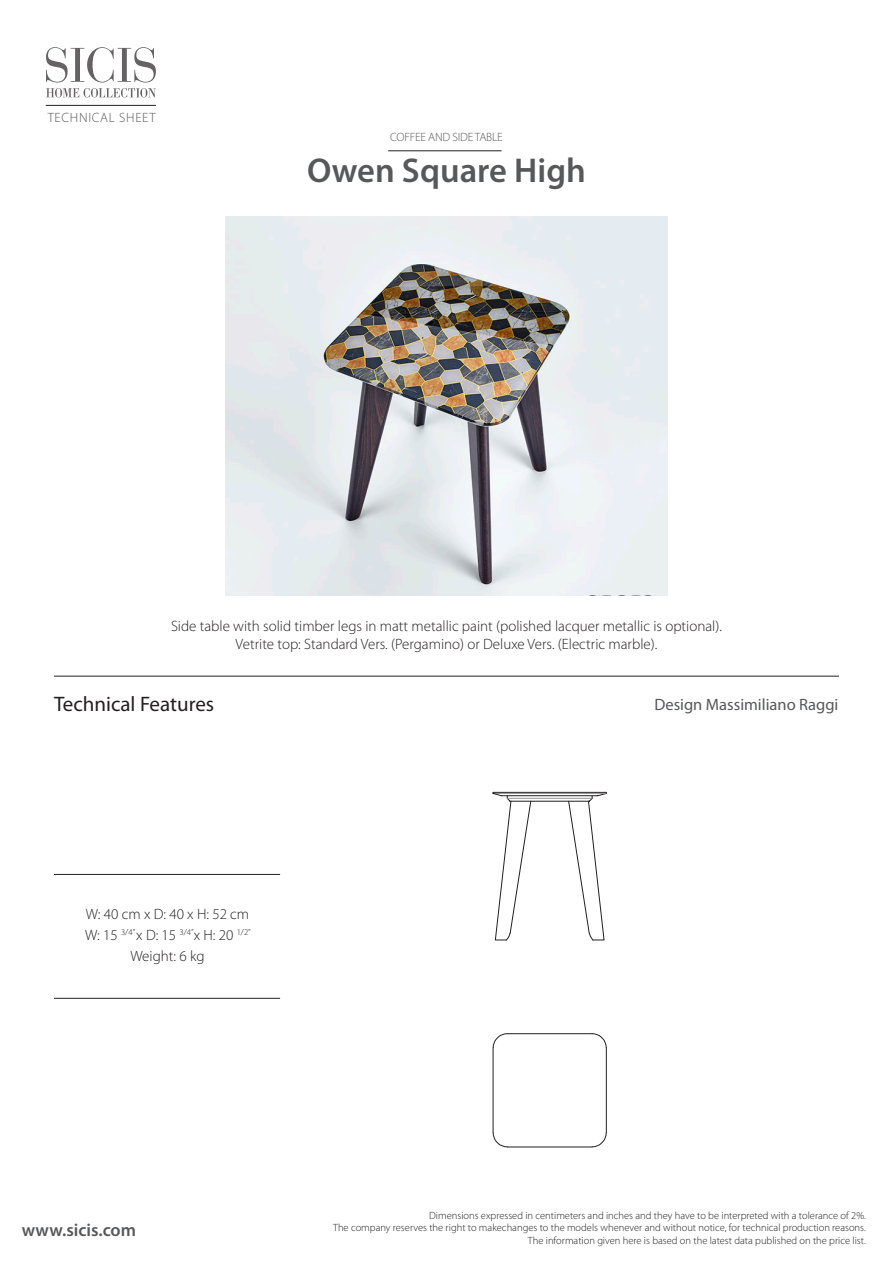
<style>
.page{position:relative;width:893px;height:1263px;background:#fff}
.page>*{position:absolute;margin:0;border:0;box-sizing:border-box;transform-origin:0 0}
.t1{font:600 34.5px "Myriad Pro";color:#57585a}
.t2{font:21px "Myriad Pro";color:#231f20}
.t3{font:600 18px "Myriad Pro";color:#57585a}
.t4{font:16.5px "Myriad Pro";color:#57585a}
.t5{font:300 15px "Myriad Pro";color:#231f20}
.t6{font:300 13.5px "Myriad Pro";letter-spacing:.05em;color:#57585a}
.t7{font:300 12px "Myriad Pro";letter-spacing:-.02em;color:#57585a}
.t8{font:300 10.5px/12.6px "Myriad Pro";color:#231f20;text-align:right}
</style>
<div class="page">
<hr style="left:54px;top:676px;width:785px;height:1px;background:#231f20">
<svg style="left:46px;top:47px;width:110px;height:50px"></svg>
<hr style="left:46px;top:105px;width:110px;height:1px;background:#231f20">
<hr style="left:388px;top:151px;width:114px;height:1px;background:#231f20">
<img style="left:226px;top:216px;width:441px;height:379px">
<hr style="left:54px;top:874px;width:226px;height:1px;background:#231f20">
<hr style="left:54px;top:998px;width:226px;height:1px;background:#231f20">
<svg style="left:492px;top:791px;width:115px;height:150px"></svg>
<svg style="left:492px;top:1132px;width:16px;height:16px"></svg>
<hr style="left:507px;top:1146px;width:85px;height:1px;background:#231f20">
<svg style="left:591px;top:1132px;width:16px;height:16px"></svg>
<hr style="left:606px;top:1048px;width:1px;height:85px;background:#231f20">
<svg style="left:591px;top:1033px;width:16px;height:16px"></svg>
<hr style="left:507px;top:1033px;width:85px;height:1px;background:#231f20">
<svg style="left:492px;top:1033px;width:16px;height:16px"></svg>
<hr style="left:493px;top:1048px;width:1px;height:85px;background:#231f20">
<p class="t6" style="left:48px;top:109px;width:110px">TECHNICAL SHEET</p>
<p class="t7" style="left:390px;top:130px;width:114px">COFFEE AND SIDE TABLE</p>
<p class="t1" style="left:307px;top:152px;width:280px">Owen Square High</p>
<p class="t5" style="left:171px;top:616px;width:552px">Side table with solid timber legs in matt metallic paint (polished lacquer metallic is optional).</p>
<p class="t5" style="left:236px;top:634px;width:423px">Vetrite top: Standard Vers. (Pergamino) or Deluxe Vers. (Electric marble).</p>
<h2 class="t2" style="left:54px;top:692px;width:162px">Technical Features</h2>
<p class="t5" style="left:86px;top:905px;width:165px">W: 40 cm x D: 40 x H: 52 cm</p>
<p class="t5" style="left:85px;top:926px;width:167px">W: 15 <sup>3/4”</sup> x D: 15 <sup>3/4”</sup>x H: 20 <sup>1/2”</sup></p>
<p class="t5" style="left:130px;top:947px;width:76px">Weight: 6 kg</p>
<h3 class="t4" style="left:654px;top:696px;width:186px">Design Massimiliano Raggi</h3>
<h3 class="t3" style="left:22px;top:1220px;width:116px">www.sicis.com</h3>
<p class="t8" style="left:333px;top:1208px;width:534px">Dimensions expressed in centimeters and inches and they have to be interpreted with a tolerance of 2%.<br>The company reserves the right to makechanges to the models whenever and without notice, for technical production reasons.<br>The information given here is based on the latest data published on the price list.</p>
</div>
